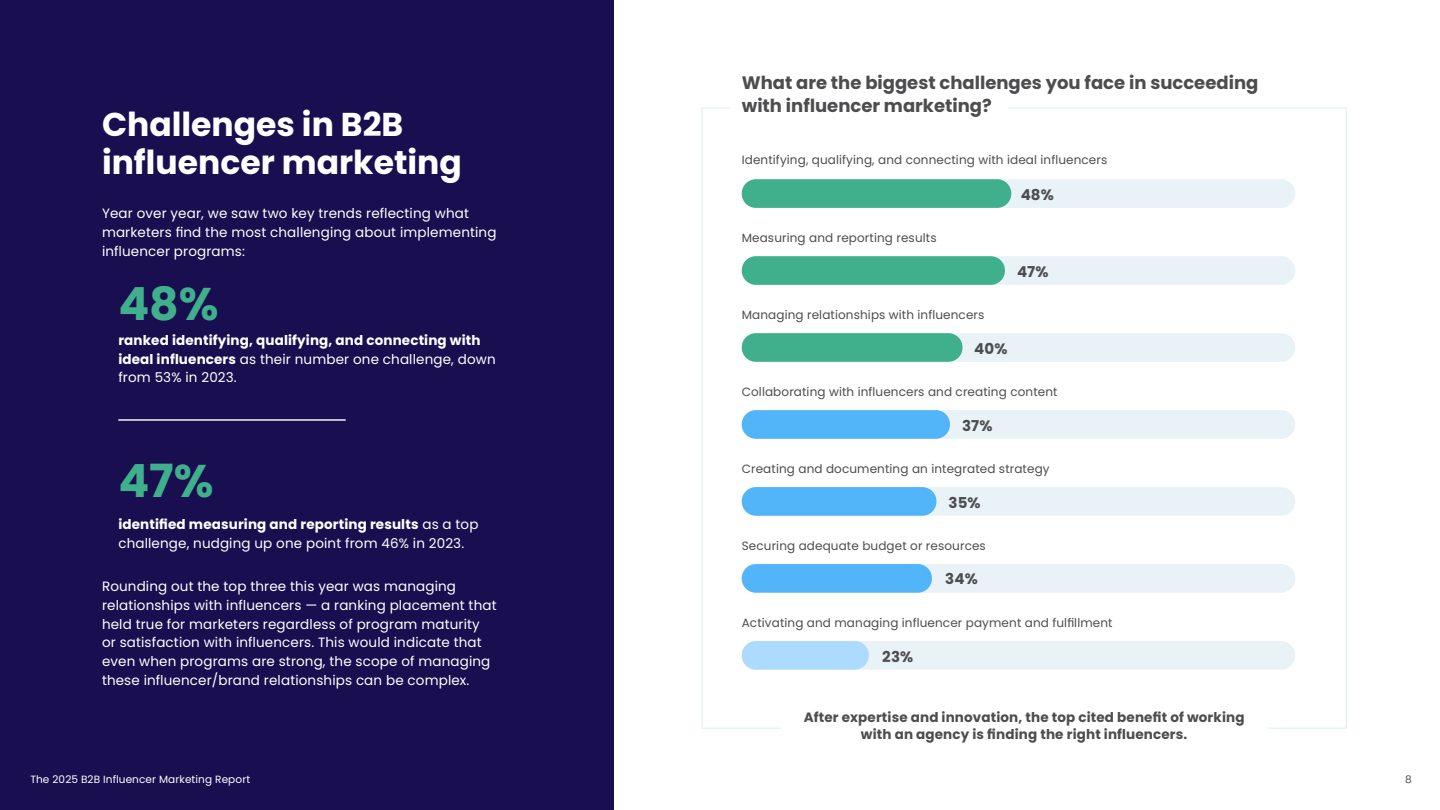
<style>
.page{position:relative;width:1440px;height:810px;background:#fff}
.page>*{position:absolute;margin:0;border:0;box-sizing:border-box;transform-origin:0 0}
.t1{font:700 45.75px "Poppins";color:#40b08c}
.t2{font:700 33px/38.2px "Poppins";color:#fff}
.t3{font:700 18px/23.1px "Poppins";color:#4d4d4f}
.t4{font:700 15px "Poppins";letter-spacing:.01em;color:#4d4d4f}
.t5{font:13.5px/18.8px "Poppins";letter-spacing:.01em;color:#fff}
.t6{font:700 13.5px/18.8px "Poppins";letter-spacing:.01em;color:#fff}
.t7{font:700 13.5px/16.5px "Poppins";letter-spacing:.01em;color:#4d4d4f;text-align:center}
.t8{font:12px "Poppins";letter-spacing:.01em;color:#4d4d4f}
.t9{font:10.5px "Poppins";letter-spacing:.01em;color:#fff}
.t10{font:10.5px "Poppins";color:#4d4d4f}
.s1{font-weight:400}
.s2{font-weight:700}
</style>
<div class="page">
<div style="left:0;top:0;width:614px;height:810px;background:#190f50"></div>
<div style="left:742px;top:179px;width:553px;height:29px;background:#e8f2f7;border-radius:14px"></div>
<div style="left:742px;top:179px;width:269px;height:29px;background:#40b08c;border-radius:14px"></div>
<div style="left:742px;top:256px;width:553px;height:29px;background:#e8f2f7;border-radius:14px"></div>
<div style="left:742px;top:256px;width:263px;height:29px;background:#40b08c;border-radius:14px"></div>
<div style="left:742px;top:333px;width:553px;height:29px;background:#e8f2f7;border-radius:14px"></div>
<div style="left:742px;top:333px;width:221px;height:29px;background:#40b08c;border-radius:14px"></div>
<div style="left:742px;top:410px;width:553px;height:29px;background:#e8f2f7;border-radius:14px"></div>
<div style="left:742px;top:410px;width:208px;height:29px;background:#53b5f9;border-radius:14px"></div>
<div style="left:742px;top:487px;width:553px;height:29px;background:#e8f2f7;border-radius:14px"></div>
<div style="left:742px;top:487px;width:194px;height:29px;background:#53b5f9;border-radius:14px"></div>
<div style="left:742px;top:564px;width:553px;height:29px;background:#e8f2f7;border-radius:14px"></div>
<div style="left:742px;top:564px;width:190px;height:29px;background:#53b5f9;border-radius:14px"></div>
<div style="left:742px;top:641px;width:553px;height:29px;background:#e8f2f7;border-radius:14px"></div>
<div style="left:742px;top:641px;width:127px;height:29px;background:#addbff;border-radius:14px"></div>
<hr style="left:118px;top:419px;width:228px;height:2px;background:#fff">
<h2 class="t2" style="left:102px;top:105px;width:361px">Challenges in B2B influencer marketing</h2>
<p class="t5" style="left:102px;top:204px;width:396px">Year over year, we saw two key trends reflecting what marketers find the most challenging about implementing influencer programs:</p>
<h1 class="t1" style="left:118px;top:277px;width:102px">48%</h1>
<p class="t6" style="left:118px;top:331px;width:379px">ranked identifying, qualifying, and connecting with ideal influencers <span class="s1">as their number one challenge, down from 53% in 2023.</span></p>
<h1 class="t1" style="left:118px;top:455px;width:97px">47%</h1>
<p class="t5" style="left:118px;top:515px;width:362px"><span class="s2">identified measuring and reporting results</span> as a top challenge, nudging up one point from 46% in 2023.</p>
<p class="t5" style="left:102px;top:577px;width:396px">Rounding out the top three this year was managing relationships with influencers — a ranking placement that held true for marketers regardless of program maturity or satisfaction with influencers. This would indicate that even when programs are strong, the scope of managing these influencer/brand relationships can be complex.</p>
<h3 class="t3" style="left:742px;top:72px;width:518px">What are the biggest challenges you face in succeeding with influencer marketing?</h3>
<p class="t8" style="left:742px;top:153px;width:367px">Identifying, qualifying, and connecting with ideal influencers</p>
<p class="t8" style="left:742px;top:230px;width:196px">Measuring and reporting results</p>
<p class="t4" style="left:1021px;top:186px;width:35px">48%</p>
<p class="t4" style="left:1017px;top:263px;width:33px">47%</p>
<p class="t8" style="left:742px;top:308px;width:244px">Managing relationships with influencers</p>
<p class="t4" style="left:974px;top:340px;width:35px">40%</p>
<p class="t8" style="left:742px;top:385px;width:317px">Collaborating with influencers and creating content</p>
<p class="t4" style="left:962px;top:417px;width:32px">37%</p>
<p class="t8" style="left:742px;top:462px;width:309px">Creating and documenting an integrated strategy</p>
<p class="t4" style="left:948px;top:494px;width:34px">35%</p>
<p class="t8" style="left:742px;top:539px;width:246px">Securing adequate budget or resources</p>
<p class="t4" style="left:945px;top:570px;width:34px">34%</p>
<p class="t8" style="left:742px;top:616px;width:372px">Activating and managing influencer payment and fulfillment</p>
<p class="t4" style="left:882px;top:648px;width:32px">23%</p>
<p class="t7" style="left:804px;top:709px;width:442px">After expertise and innovation, the top cited benefit of working with an agency is finding the right influencers.</p>
<p class="t9" style="left:30px;top:773px;width:221px">The 2025 B2B Influencer Marketing Report</p>
<p class="t10" style="left:1405px;top:773px;width:8px">8</p>
</div>
